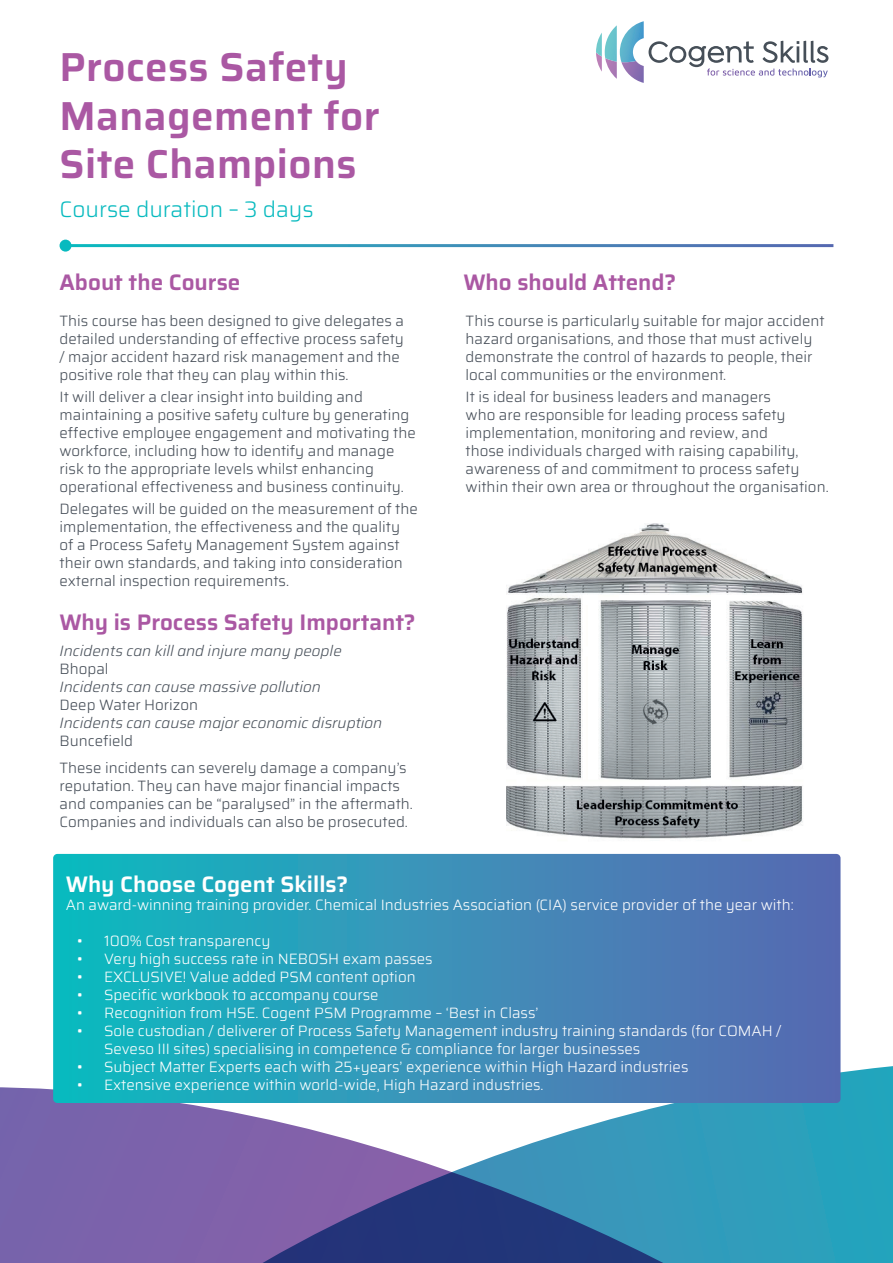
<style>
.page{position:relative;width:893px;height:1263px;background:#fff}
.page>*{position:absolute;margin:0;border:0;box-sizing:border-box;transform-origin:0 0}
.t1{font:600 40.5px/48.6px "Saira";letter-spacing:.01em;color:#aa58a3}
.t2{font:600 22.5px "Saira";color:#aa58a3}
.t3{font:600 22.5px "Saira";color:#fff}
.t4{font:300 22.5px "Saira";color:#08babf}
.t5{font:300 15px/18px "Saira";color:#464e58}
.t6{font:300 15px/18px "Saira";color:#fff}
.t7{font:italic 300 15px "Saira";color:#464e58}
.s1{font-weight:400}
</style>
<div class="page">
<svg style="left:0;top:1082px;width:893px;height:181px;background:#6283b3"></svg>
<svg style="left:60px;top:240px;width:12px;height:12px"></svg>
<svg style="left:596px;top:21px;width:232px;height:62px"></svg>
<svg style="left:53px;top:854px;width:787px;height:249px;background:#3691b8"></svg>
<img style="left:506px;top:524px;width:297px;height:315px">
<h1 class="t1" style="left:60px;top:42px;width:322px">Process Safety<br>Management for<br>Site Champions</h1>
<h2 class="t4" style="left:60px;top:192px;width:256px">Course duration – 3 days</h2>
<h2 class="t2" style="left:60px;top:265px;width:182px">About the Course</h2>
<h2 class="t2" style="left:463px;top:265px;width:214px">Who should Attend?</h2>
<p class="t5" style="left:60px;top:311px;width:346px">This course has been designed to give delegates a detailed understanding of effective process safety / major accident hazard risk management and the positive role that they can play within this.</p>
<p class="t5" style="left:60px;top:387px;width:358px">It will deliver a clear insight into building and maintaining a positive safety culture by generating effective employee engagement and motivating the workforce, including how to identify and manage risk to the appropriate levels whilst enhancing operational effectiveness and business continuity.</p>
<p class="t5" style="left:60px;top:500px;width:360px">Delegates will be guided on the measurement of the implementation, the effectiveness and the quality of a Process Safety Management System against their own standards, and taking into consideration external inspection requirements.</p>
<h2 class="t2" style="left:60px;top:604px;width:358px">Why is Process Safety Important?</h2>
<p class="t7" style="left:60px;top:639px;width:284px">Incidents can kill and injure many people</p>
<p class="t5" style="left:60px;top:659px;width:51px">Bhopal</p>
<p class="t7" style="left:60px;top:675px;width:263px">Incidents can cause massive pollution</p>
<p class="t5" style="left:60px;top:695px;width:140px">Deep Water Horizon</p>
<p class="t7" style="left:60px;top:711px;width:324px">Incidents can cause major economic disruption</p>
<p class="t5" style="left:60px;top:727px;width:349px;line-height:26.5px">Buncefield<br>These incidents can severely damage a company’s</p>
<p class="t5" style="left:60px;top:776px;width:355px">reputation. They can have major financial impacts and companies can be “paralysed” in the aftermath.<br>Companies and individuals can also be prosecuted.</p>
<p class="t5" style="left:466px;top:311px;width:360px">This course is particularly suitable for major accident hazard organisations, and those that must actively demonstrate the control of hazards to people, their local communities or the environment.</p>
<p class="t5" style="left:466px;top:387px;width:365px">It is ideal for business leaders and managers<br>who are responsible for leading process safety implementation, monitoring and review, and<br>those individuals charged with raising capability, awareness of and commitment to process safety within their own area or throughout the organisation.</p>
<h2 class="t3" style="left:66px;top:867px;width:284px">Why Choose Cogent Skills?</h2>
<p class="t6" style="left:66px;top:896px;width:729px">An award-winning training provider. Chemical Industries Association (CIA) service provider of the year with:</p>
<p class="t6" style="left:77px;top:932px;width:195px"><span class="s1">•</span> 100% Cost transparency</p>
<p class="t6" style="left:77px;top:950px;width:357px"><span class="s1">•</span> Very high success rate in NEBOSH exam passes</p>
<p class="t6" style="left:77px;top:968px;width:340px"><span class="s1">•</span> EXCLUSIVE! Value added PSM content option</p>
<p class="t6" style="left:77px;top:986px;width:303px"><span class="s1">•</span> Specific workbook to accompany course</p>
<p class="t6" style="left:77px;top:1004px;width:463px"><span class="s1">•</span> Recognition from HSE. Cogent PSM Programme – ‘Best in Class’</p>
<p class="t6" style="left:104px;top:1022px;width:679px;text-indent:-27px"><span class="s1">•</span> Sole custodian / deliverer of Process Safety Management industry training standards (for COMAH /<br>Seveso III sites) specialising in competence &amp; compliance for larger businesses</p>
<p class="t6" style="left:77px;top:1058px;width:613px"><span class="s1">•</span> Subject Matter Experts each with 25+years’ experience within High Hazard industries</p>
<p class="t6" style="left:77px;top:1076px;width:468px"><span class="s1">•</span> Extensive experience within world-wide, High Hazard industries.</p>
</div>
